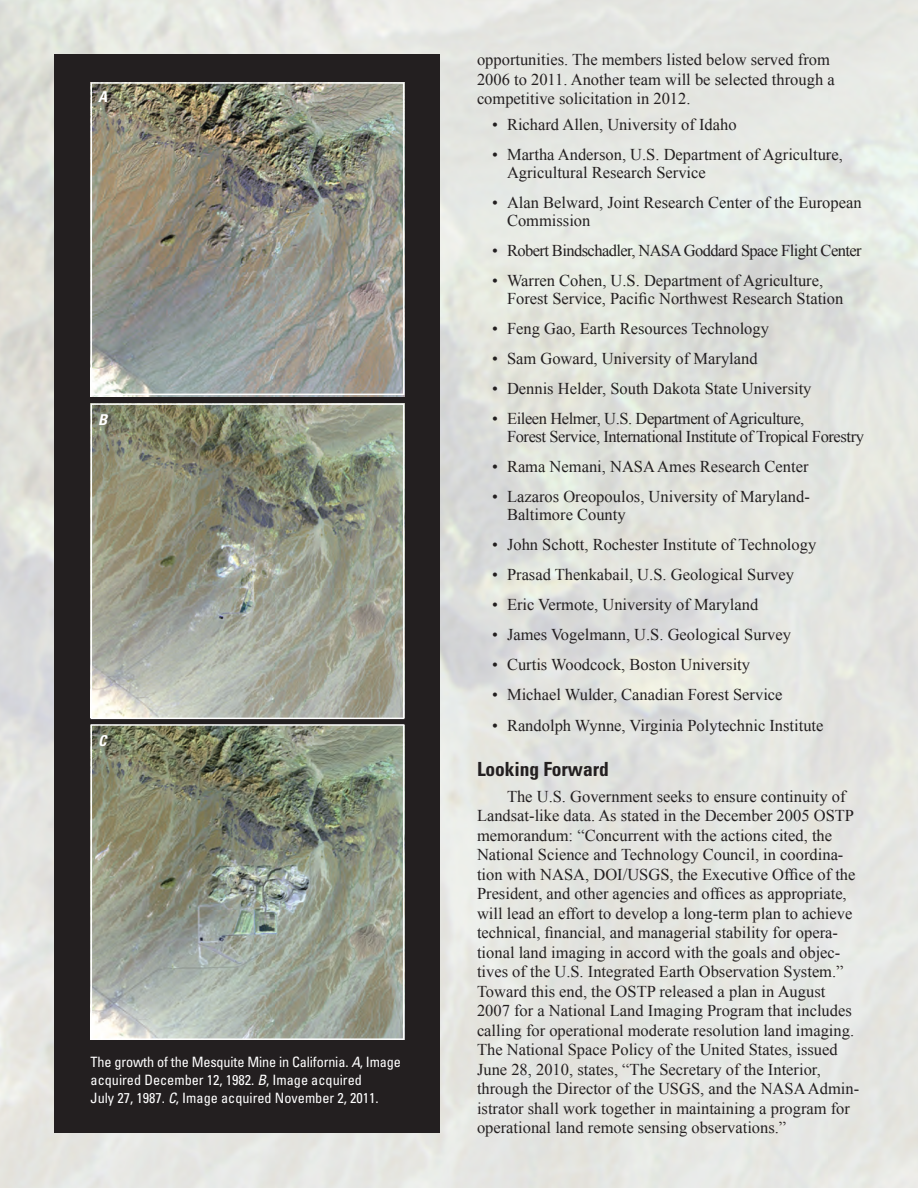
<style>
.page{position:relative;width:918px;height:1188px;background:#fff}
.page>*{position:absolute;margin:0;border:0;box-sizing:border-box;transform-origin:0 0}
.Heading_1{font:700 condensed 19.5px "Univers";letter-spacing:-.005em;color:#231f20}
.Body_Text{font:16.5px/19.5px "Times New Roman";color:#231f20}
.Body_Text-2{font:16.5px/18px "Times New Roman";letter-spacing:-.025em;color:#231f20}
.Body_Text-3{font:16.5px "Times New Roman";letter-spacing:-.035em;color:#231f20}
.t1{font:italic 700 condensed 15px "Univers";color:#fff}
.FigureCaption{font:condensed 14.25px/18px "Univers";color:#fff}
.s1{font-style:italic}
</style>
<div class="page">
<img style="left:0;top:0;width:918px;height:1188px">
<div style="left:55px;top:55px;width:385px;height:1078px;background:#231f20"></div>
<img style="left:91px;top:85px;width:313px;height:311px">
<img style="left:94px;top:406px;width:307px;height:310px">
<img style="left:94px;top:727px;width:307px;height:310px">
<div style="left:91px;top:82px;width:313px;height:313px;border:2px solid #fff"></div>
<div style="left:91px;top:403px;width:313px;height:316px;border:2px solid #fff"></div>
<div style="left:91px;top:724px;width:313px;height:316px;border:2px solid #fff"></div>
<p class="t1" style="left:98px;top:88px;width:11px">A</p>
<p class="t1" style="left:98px;top:410px;width:11px">B</p>
<p class="t1" style="left:98px;top:731px;width:10px">C</p>
<p class="FigureCaption" style="left:91px;top:1052px;width:312px">The growth of the Mesquite Mine in California. <span class="s1">A</span>, Image acquired December 12, 1982. <span class="s1">B</span>, Image acquired<br>July 27, 1987. <span class="s1">C</span>, Image acquired November 2, 2011.</p>
<p class="Body_Text" style="left:477px;top:50px;width:359px">opportunities. The members listed below served from<br>2006 to 2011. Another team will be selected through a competitive solicitation in 2012.</p>
<p class="Body_Text" style="left:492px;top:114px;width:246px">• Richard Allen, University of Idaho</p>
<p class="Body_Text" style="left:507px;top:145px;width:337px;line-height:18px;text-indent:-15px">• Martha Anderson, U.S. Department of Agriculture,<br>Agricultural Research Service</p>
<p class="Body_Text" style="left:507px;top:193px;width:356px;line-height:18px;text-indent:-15px">• Alan Belward, Joint Research Center of the European<br>Commission</p>
<p class="Body_Text-3" style="left:492px;top:239px;width:371px">• Robert Bindschadler, NASA Goddard Space Flight Center</p>
<p class="Body_Text" style="left:507px;top:271px;width:338px;line-height:18px;text-indent:-15px">• Warren Cohen, U.S. Department of Agriculture,<br>Forest Service, Pacific Northwest Research Station</p>
<p class="Body_Text" style="left:492px;top:318px;width:279px">• Feng Gao, Earth Resources Technology</p>
<p class="Body_Text" style="left:492px;top:348px;width:267px">• Sam Goward, University of Maryland</p>
<p class="Body_Text" style="left:492px;top:378px;width:321px">• Dennis Helder, South Dakota State University</p>
<p class="Body_Text-2" style="left:507px;top:409px;width:359px;text-indent:-15px">• Eileen Helmer, U.S. Department of Agriculture,<br>Forest Service, International Institute of Tropical Forestry</p>
<p class="Body_Text" style="left:492px;top:456px;width:318px">• Rama Nemani, NASA Ames Research Center</p>
<p class="Body_Text" style="left:507px;top:487px;width:304px;line-height:18px;text-indent:-15px">• Lazaros Oreopoulos, University of Maryland-<br>Baltimore County</p>
<p class="Body_Text" style="left:492px;top:534px;width:326px">• John Schott, Rochester Institute of Technology</p>
<p class="Body_Text" style="left:492px;top:564px;width:304px">• Prasad Thenkabail, U.S. Geological Survey</p>
<p class="Body_Text" style="left:492px;top:594px;width:268px">• Eric Vermote, University of Maryland</p>
<p class="Body_Text" style="left:492px;top:624px;width:300px">• James Vogelmann, U.S. Geological Survey</p>
<p class="Body_Text" style="left:492px;top:654px;width:260px">• Curtis Woodcock, Boston University</p>
<p class="Body_Text" style="left:492px;top:684px;width:292px">• Michael Wulder, Canadian Forest Service</p>
<p class="Body_Text" style="left:492px;top:716px;width:333px">• Randolph Wynne, Virginia Polytechnic Institute</p>
<p class="Heading_1" style="left:477px;top:758px;width:133px">Looking Forward</p>
<p class="Body_Text" style="left:477px;top:786px;width:384px;text-indent:30px">The U.S. Government seeks to ensure continuity of Landsat-like data. As stated in the December 2005 OSTP memorandum: “Concurrent with the actions cited, the National Science and Technology Council, in coordina&shy;tion with NASA, DOI/USGS, the Executive Office of the President, and other agencies and offices as appropriate, will lead an effort to develop a long-term plan to achieve technical, financial, and managerial stability for opera&shy;tional land imaging in accord with the goals and objec&shy;tives of the U.S. Integrated Earth Observation System.” Toward this end, the OSTP released a plan in August 2007 for a National Land Imaging Program that includes calling for operational moderate resolution land imaging.<br>The National Space Policy of the United States, issued June 28, 2010, states, “The Secretary of the Interior, through the Director of the USGS, and the NASA Admin&shy;istrator shall work together in maintaining a program for operational land remote sensing observations.”</p>
</div>
